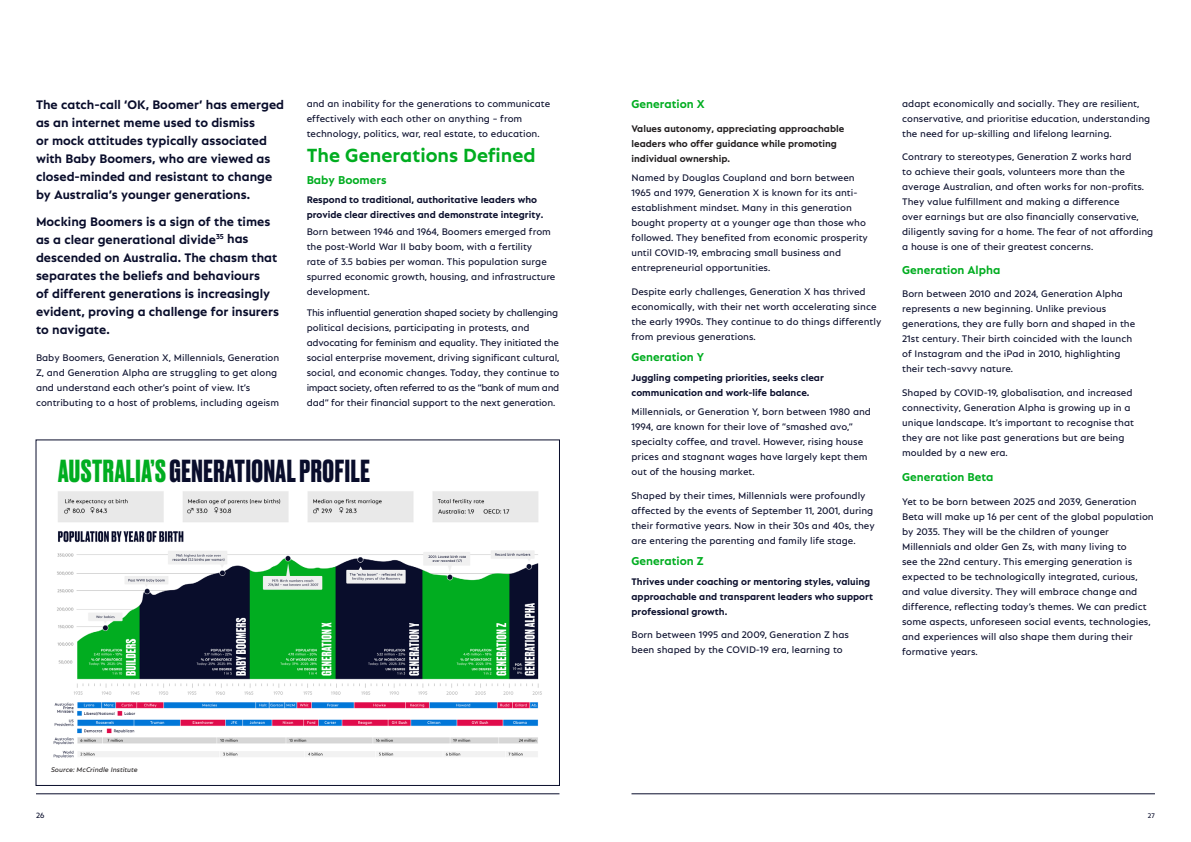
<style>
.page{position:relative;width:1191px;height:842px;background:#fff}
.page>*{position:absolute;margin:0;border:0;box-sizing:border-box;transform-origin:0 0}
.t1{font:700 30px "Druk";letter-spacing:.02em;color:#090d2b}
.t2{font:700 20px "Neptune";color:#00ad20}
.t3{font:700 13px/18px "Neptune";color:#090d2b}
.t4{font:700 12px "Neptune";color:#00ad20}
.t5{font:10px/15px "Neptune";color:#090d2b}
.t6{font:700 10px/15px "Neptune";color:#090d2b}
.t7{font:700 10px/15px "Neptune";color:#231f20}
.t8{font:8px "Neptune";color:#090d2b}
.t9{font:italic 7px "Neptune";color:#231f20}
.t10{font:7px "Neptune";color:#090d2b}
.s1{color:#00ad20}
</style>
<div class="page">
<img style="left:53px;top:491px;width:489px;height:267px">
<hr style="left:36px;top:793px;width:523px;height:1px;background:#090d2b">
<hr style="left:631px;top:793px;width:524px;height:1px;background:#090d2b">
<h3 class="t3" style="left:36px;top:95px;width:250px">The catch-call ‘OK, Boomer’ has emerged as an internet meme used to dismiss<br>or mock attitudes typically associated with Baby Boomers, who are viewed as closed-minded and resistant to change by Australia’s younger generations.</h3>
<p class="t3" style="left:36px;top:212px;width:245px">Mocking Boomers is a sign of the times as a clear generational divide<sup>35</sup> has descended on Australia. The chasm that separates the beliefs and behaviours<br>of different generations is increasingly evident, proving a challenge for insurers to navigate.</p>
<p class="t5" style="left:36px;top:350px;width:245px">Baby Boomers, Generation X, Millennials, Generation Z, and Generation Alpha are struggling to get along and understand each other’s point of view. It’s contributing to a host of problems, including ageism</p>
<p class="t5" style="left:307px;top:96px;width:245px">and an inability for the generations to communicate effectively with each other on anything – from technology, politics, war, real estate, to education.</p>
<h2 class="t2" style="left:307px;top:144px;width:230px">The Generations Defined</h2>
<p class="t4" style="left:307px;top:173px;width:82px">Baby Boomers</p>
<p class="t6" style="left:307px;top:192px;width:238px">Respond to traditional, authoritative leaders who provide clear directives and demonstrate integrity.</p>
<p class="t5" style="left:307px;top:224px;width:250px">Born between 1946 and 1964, Boomers emerged from the post-World War II baby boom, with a fertility<br>rate of 3.5 babies per woman. This population surge spurred economic growth, housing, and infrastructure development.</p>
<p class="t5" style="left:307px;top:305px;width:254px">This influential generation shaped society by challenging political decisions, participating in protests, and advocating for feminism and equality. They initiated the social enterprise movement, driving significant cultural, social, and economic changes. Today, they continue to impact society, often referred to as the “bank of mum and dad” for their financial support to the next generation.</p>
<h1 class="t1" style="left:58px;top:450px;width:313px"><span class="s1">AUSTRALIA’S</span> GENERATIONAL PROFILE</h1>
<p class="t9" style="left:51px;top:765px;width:88px">Source: McCrindle Institute</p>
<p class="t4" style="left:631px;top:97px;width:75px">Generation X</p>
<p class="t7" style="left:631px;top:121px;width:214px">Values autonomy, appreciating approachable leaders who offer guidance while promoting individual ownership.</p>
<p class="t5" style="left:631px;top:170px;width:238px">Named by Douglas Coupland and born between 1965 and 1979, Generation X is known for its anti&shy;establishment mindset. Many in this generation bought property at a younger age than those who followed. They benefited from economic prosperity until COVID-19, embracing small business and entrepreneurial opportunities.</p>
<p class="t5" style="left:631px;top:284px;width:251px">Despite early challenges, Generation X has thrived economically, with their net worth accelerating since the early 1990s. They continue to do things differently from previous generations.</p>
<p class="t4" style="left:631px;top:350px;width:74px">Generation Y</p>
<p class="t6" style="left:631px;top:370px;width:194px">Juggling competing priorities, seeks clear communication and work-life balance.</p>
<p class="t5" style="left:631px;top:404px;width:241px">Millennials, or Generation Y, born between 1980 and 1994, are known for their love of “smashed avo,” specialty coffee, and travel. However, rising house prices and stagnant wages have largely kept them out of the housing market.</p>
<p class="t5" style="left:631px;top:488px;width:245px">Shaped by their times, Millennials were profoundly affected by the events of September 11, 2001, during their formative years. Now in their 30s and 40s, they are entering the parenting and family life stage.</p>
<p class="t4" style="left:631px;top:554px;width:74px">Generation Z</p>
<p class="t6" style="left:631px;top:574px;width:243px">Thrives under coaching or mentoring styles, valuing approachable and transparent leaders who support professional growth.</p>
<p class="t5" style="left:631px;top:627px;width:219px">Born between 1995 and 2009, Generation Z has been shaped by the COVID-19 era, learning to</p>
<p class="t5" style="left:902px;top:96px;width:250px">adapt economically and socially. They are resilient, conservative, and prioritise education, understanding the need for up-skilling and lifelong learning.</p>
<p class="t5" style="left:902px;top:149px;width:253px">Contrary to stereotypes, Generation Z works hard<br>to achieve their goals, volunteers more than the average Australian, and often works for non-profits.<br>They value fulfillment and making a difference<br>over earnings but are also financially conservative, diligently saving for a home. The fear of not affording a house is one of their greatest concerns.</p>
<p class="t4" style="left:902px;top:263px;width:100px">Generation Alpha</p>
<p class="t5" style="left:902px;top:286px;width:235px">Born between 2010 and 2024, Generation Alpha represents a new beginning. Unlike previous generations, they are fully born and shaped in the 21st century. Their birth coincided with the launch of Instagram and the iPad in 2010, highlighting their tech-savvy nature.</p>
<p class="t5" style="left:902px;top:385px;width:233px">Shaped by COVID-19, globalisation, and increased connectivity, Generation Alpha is growing up in a unique landscape. It’s important to recognise that they are not like past generations but are being moulded by a new era.</p>
<p class="t4" style="left:902px;top:470px;width:93px">Generation Beta</p>
<p class="t5" style="left:902px;top:494px;width:253px">Yet to be born between 2025 and 2039, Generation Beta will make up 16 per cent of the global population by 2035. They will be the children of younger Millennials and older Gen Zs, with many living to<br>see the 22nd century. This emerging generation is expected to be technologically integrated, curious, and value diversity. They will embrace change and difference, reflecting today’s themes. We can predict some aspects, unforeseen social events, technologies, and experiences will also shape them during their formative years.</p>
<p class="t8" style="left:36px;top:810px;width:10px">26</p>
<p class="t10" style="left:1148px;top:811px;width:8px">27</p>
</div>
